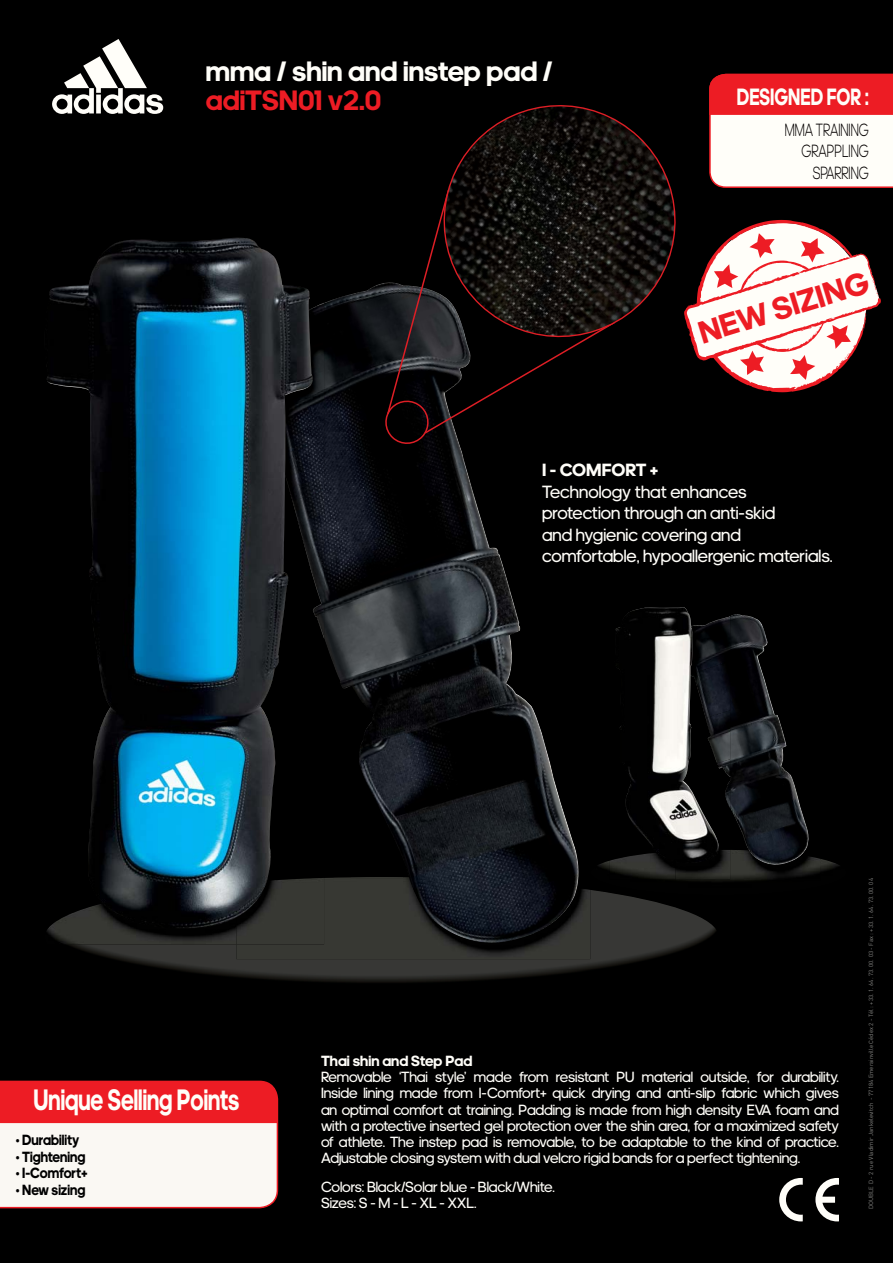
<style>
.page{position:relative;width:893px;height:1263px;background:#000}
.page>*{position:absolute;margin:0;border:0;box-sizing:border-box;transform-origin:0 0}
.t1{font:700 32.1px "adineue PRO";color:#ed1c24}
.t2{font:700 30px "adineue PRO";color:#fffef9;scale:.75 1}
.t3{font:700 28.5px "adineue PRO";color:#fffef9}
.t4{font:700 28.5px "adineue PRO";color:#ed1c24}
.t5{font:700 24px "adineue PRO";color:#fffef9;scale:.75 1}
.t6{font:18px/21.6px "adineue PRO";color:#fffef9}
.t7{font:300 18px/21.6px "adineue PRO";color:#040000;text-align:right;scale:.75 1}
.t8{font:700 18px "adineue PRO";letter-spacing:-.01em;color:#fffef9}
.t9{font:15px/16.2px "adineue PRO";letter-spacing:-.01em;color:#fffef9;text-align:justify}
.t10{font:700 15px "adineue PRO";color:#000;scale:.9 1}
.t11{font:700 15px "adineue PRO";color:#fffef9}
.t12{font:6px "Adi Haus";color:#898986}
</style>
<div class="page">
<svg style="left:52px;top:39px;width:111px;height:75px"></svg>
<svg style="left:709px;top:73px;width:184px;height:115px"></svg>
<img style="left:67px;top:890px;width:649px;height:93px">
<img style="left:236px;top:889px;width:354px;height:70px">
<img style="left:324px;top:283px;width:256px;height:660px">
<img style="left:47px;top:930px;width:189px;height:14px">
<div style="left:236px;top:878px;width:88px;height:66px;background:#373833"></div>
<img style="left:313px;top:303px;width:11px;height:138px">
<img style="left:313px;top:441px;width:11px;height:48px">
<img style="left:313px;top:489px;width:11px;height:149px">
<img style="left:47px;top:237px;width:266px;height:693px">
<img style="left:591px;top:859px;width:249px;height:36px">
<img style="left:676px;top:857px;width:144px;height:24px">
<img style="left:730px;top:614px;width:80px;height:251px">
<img style="left:610px;top:859px;width:66px;height:20px">
<img style="left:676px;top:850px;width:54px;height:29px">
<img style="left:719px;top:616px;width:11px;height:45px">
<img style="left:719px;top:661px;width:11px;height:49px">
<img style="left:719px;top:710px;width:11px;height:49px">
<img style="left:719px;top:759px;width:11px;height:49px">
<img style="left:615px;top:607px;width:104px;height:257px">
<svg style="left:779px;top:1178px;width:24px;height:43px"></svg>
<svg style="left:815px;top:1178px;width:24px;height:43px"></svg>
<svg style="left:382px;top:256px;width:198px;height:192px"></svg>
<svg style="left:430px;top:105px;width:246px;height:246px"></svg>
<svg style="left:0;top:1081px;width:278px;height:127px"></svg>
<hr style="left:0;top:1121px;width:277px;height:2px;background:#ed1c24">
<svg style="left:684px;top:220px;width:197px;height:172px"></svg>
<h3 class="t3" style="left:206px;top:61px;width:348px">mma / shin and instep pad /</h3>
<h3 class="t4" style="left:206px;top:89px;width:177px">adiTSN01 v2.0</h3>
<h3 class="t5" style="left:737px;top:88px;width:177px">DESIGNED FOR :</h3>
<p class="t7" style="left:785px;top:121px;width:113px">MMA TRAINING<br>GRAPPLING<br>SPARRING</p>
<h1 class="t1" style="left:696px;top:322px;width:178px;rotate:-17deg">NEW SIZING</h1>
<p class="t8" style="left:542px;top:463px;width:117px">I - COMFORT +</p>
<p class="t6" style="left:542px;top:483px;width:292px">Technology that enhances<br>protection through an anti-skid<br>and hygienic covering and comfortable, hypoallergenic materials.</p>
<h2 class="t2" style="left:34px;top:1088px;width:276px">Unique Selling Points</h2>
<p class="t10" style="left:16px;top:1134px;width:72px">• Durability</p>
<p class="t10" style="left:16px;top:1151px;width:79px">• Tightening</p>
<p class="t10" style="left:16px;top:1167px;width:81px">• I-Comfort+</p>
<p class="t10" style="left:16px;top:1184px;width:79px">• New sizing</p>
<p class="t11" style="left:321px;top:1055px;width:153px">Thai shin and Step Pad</p>
<p class="t9" style="left:321px;top:1070px;width:519px">Removable ‘Thai style’ made from resistant PU material outside, for durability.<br>Inside lining made from I-Comfort+ quick drying and anti-slip fabric which gives an optimal comfort at training. Padding is made from high density EVA foam and with a protective inserted gel protection over the shin area, for a maximized safety of athlete. The instep pad is removable, to be adaptable to the kind of practice.<br>Adjustable closing system with dual velcro rigid bands for a perfect tightening.</p>
<p class="t9" style="left:321px;top:1180px;width:235px">Colors: Black/Solar blue - Black/White.<br>Sizes: S - M - L - XL - XXL.</p>
<p class="t12" style="left:867px;top:1209px;width:332px;rotate:-90deg">DOUBLE D - 2 rue Vladimir Jankelevitch - 77184 Emerainville Cédex 2 - Tél : +33. 1. 64. 73. 00. 03 - Fax : +33. 1. 64. 73. 00. 04</p>
</div>
